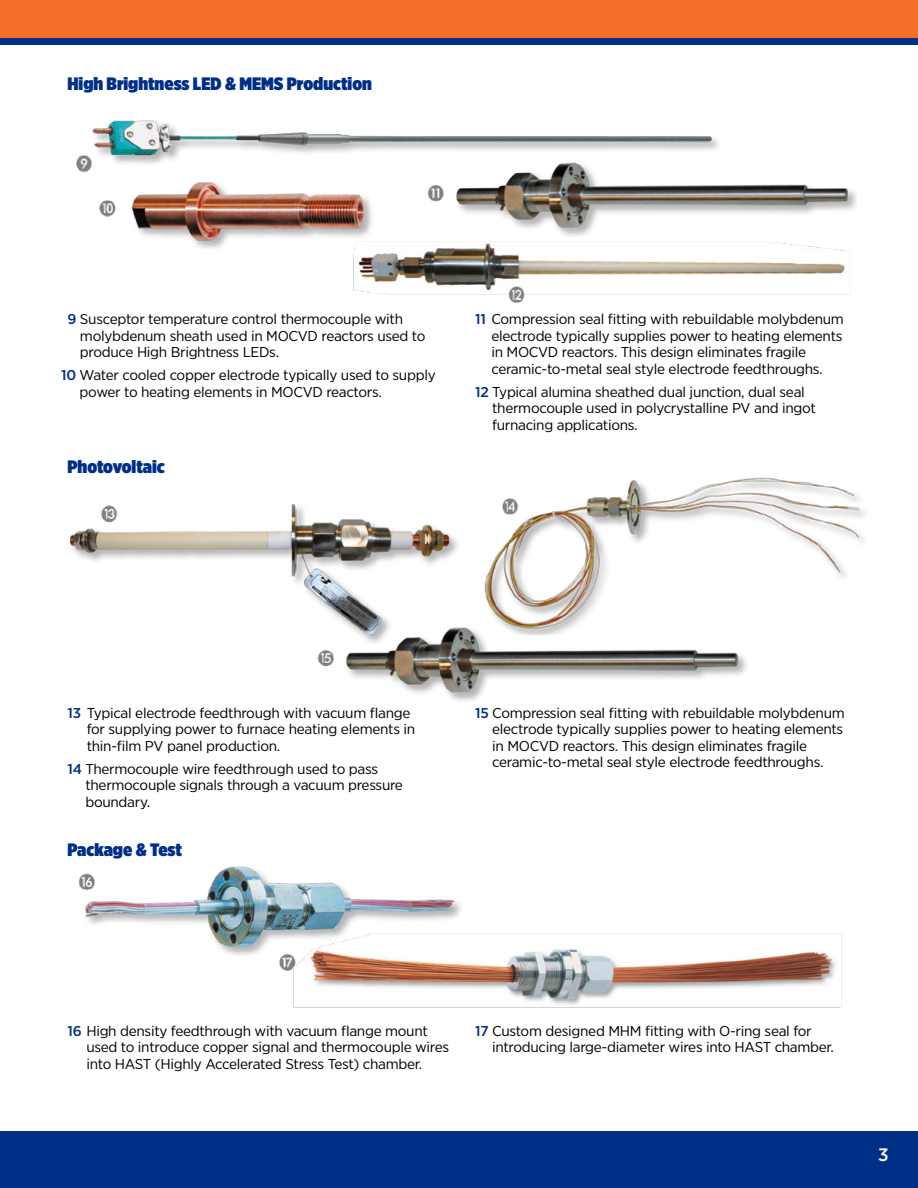
<style>
.page{position:relative;width:918px;height:1188px;background:#fff}
.page>*{position:absolute;margin:0;border:0;box-sizing:border-box;transform-origin:0 0}
.t1{font:900 18px "Gotham X Narrow";color:#002f87;scale:1.1 1}
.t2{font:500 18px "Gotham Narrow";color:#fff;scale:1.1 1}
.t3{font:14.25px/16.5px "Gotham Narrow";letter-spacing:-.02em;color:#000;scale:1.1 1}
.s1{font-weight:500;color:#002f87}
</style>
<div class="page">
<img style="left:79px;top:866px;width:763px;height:142px">
<img style="left:69px;top:120px;width:796px;height:581px">
<div style="left:0;top:0;width:918px;height:45px;background:#f37027"></div>
<div style="left:0;top:38px;width:918px;height:7px;background:#002f87"></div>
<div style="left:1px;top:1132px;width:917px;height:56px;background:#002f87"></div>
<hr style="left:0;top:1132px;width:1px;height:56px;background:#002f87">
<p class="t1" style="left:68px;top:72px;width:278px">High Brightness LED &amp; MEMS Production</p>
<p class="t3" style="left:80px;top:311px;width:316px;text-indent:-12px"><span class="s1">9</span> Susceptor temperature control thermocouple with molybdenum sheath used in MOCVD reactors used to produce High Brightness LEDs.</p>
<p class="t3" style="left:80px;top:367px;width:325px;text-indent:-18px"><span class="s1">10</span> Water cooled copper electrode typically used to supply power to heating elements in MOCVD reactors.</p>
<p class="t1" style="left:68px;top:456px;width:90px">Photovoltaic</p>
<p class="t3" style="left:491px;top:311px;width:322px;text-indent:-16px"><span class="s1">11</span> Compression seal fitting with rebuildable molybdenum electrode typically supplies power to heating elements in MOCVD reactors. This design eliminates fragile ceramic-to-metal seal style electrode feedthroughs.</p>
<p class="t3" style="left:492px;top:383px;width:296px;text-indent:-17px"><span class="s1">12</span> Typical alumina sheathed dual junction, dual seal thermocouple used in polycrystalline PV and ingot furnacing applications.</p>
<p class="t3" style="left:87px;top:704px;width:300px;text-indent:-19px"><span class="s1">13</span> Typical electrode feedthrough with vacuum flange for supplying power to furnace heating elements in thin-film PV panel production.</p>
<p class="t3" style="left:85px;top:760px;width:290px;text-indent:-18px"><span class="s1">14</span> Thermocouple wire feedthrough used to pass thermocouple signals through a vacuum pressure boundary.</p>
<p class="t1" style="left:68px;top:839px;width:105px">Package &amp; Test</p>
<p class="t3" style="left:492px;top:704px;width:322px;text-indent:-17px"><span class="s1">15</span> Compression seal fitting with rebuildable molybdenum electrode typically supplies power to heating elements in MOCVD reactors. This design eliminates fragile ceramic-to-metal seal style electrode feedthroughs.</p>
<p class="t3" style="left:86px;top:1022px;width:331px;text-indent:-19px"><span class="s1">16</span> High density feedthrough with vacuum flange mount used to introduce copper signal and thermocouple wires into HAST (Highly Accelerated Stress Test) chamber.</p>
<p class="t3" style="left:492px;top:1022px;width:312px;text-indent:-17px"><span class="s1">17</span> Custom designed MHM fitting with O-ring seal for introducing large-diameter wires into HAST chamber.</p>
<p class="t2" style="left:878px;top:1143px;width:11px">3</p>
</div>
